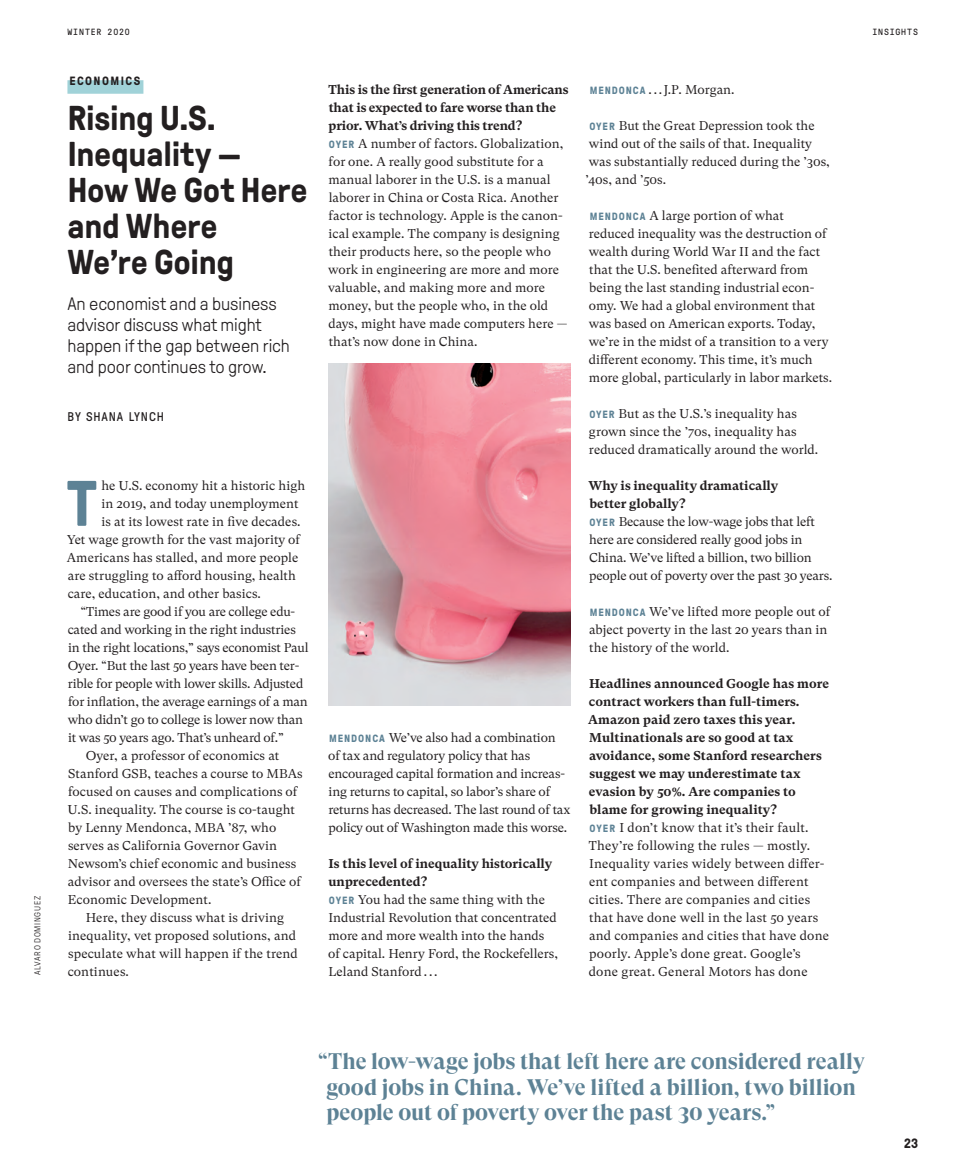
<style>
.page{position:relative;width:972px;height:1175px;background:#fff}
.page>*{position:absolute;margin:0;border:0;box-sizing:border-box;transform-origin:0 0}
.t1{font:700 64.2px "GT Pressura Pro";color:#5d8295}
.t2{font:700 34.5px/36px "GT Pressura Pro";letter-spacing:-.01em;color:#231f20}
.t3{font:700 22.5px/25.5px "GT Super Display";letter-spacing:-.005em;color:#5d8295}
.t4{font:300 18px/21.1px "GT Pressura Pro";letter-spacing:-.005em;color:#231f20}
.t5{font:700 13.5px "GT Pressura Pro";color:#231f20}
.t6{font:12.75px/18px "GT Super Text";letter-spacing:.005em;color:#231f20}
.t7{font:12.75px/18px "GT Super Text";letter-spacing:-.015em;color:#231f20}
.t8{font:12.6px "GT Pressura Pro";letter-spacing:.07em;color:#231f20}
.t9{font:700 12px "GT Pressura Pro";letter-spacing:.115em;color:#231f20}
.t10{font:9px "GT Pressura Pro Mono";letter-spacing:.09em;color:#231f20}
.t11{font:300 8.7px "GT Pressura Pro";letter-spacing:.08em;color:#231f20}
.s1{font-weight:700}
.s2{font-family:"GT Pressura Pro";font-weight:700;font-size:10.5px;color:#5d8295}
</style>
<div class="page">
<div style="left:67px;top:80px;width:76px;height:14px;background:#a0d2d8"></div>
<img style="left:328px;top:364px;width:243px;height:342px">
<p class="t11" style="left:34px;top:975px;width:81px;rotate:-90deg">ALVARO DOMINGUEZ</p>
<p class="t10" style="left:67px;top:29px;width:64px">WINTER 2020</p>
<p class="t10" style="left:872px;top:29px;width:47px">INSIGHTS</p>
<p class="t9" style="left:69px;top:76px;width:72px">ECONOMICS</p>
<p class="t2" style="left:67px;top:103px;width:242px">Rising U.S.<br>Inequality —<br>How We Got Here and Where<br>We’re Going</p>
<p class="t4" style="left:67px;top:294px;width:224px">An economist and a business advisor discuss what might happen if the gap between rich and poor continues to grow.</p>
<p class="t8" style="left:67px;top:412px;width:98px">BY SHANA LYNCH</p>
<p class="t1" style="left:67px;top:480px;width:32px">T</p>
<p class="t6" style="left:101px;top:477px;width:205px">he U.S. economy hit a historic high</p>
<p class="t6" style="left:101px;top:495px;width:199px">in 2019, and today unemployment</p>
<p class="t6" style="left:101px;top:513px;width:201px">is at its lowest rate in five decades.</p>
<p class="t6" style="left:67px;top:531px;width:235px">Yet wage growth for the vast majority of</p>
<p class="t6" style="left:67px;top:549px;width:233px">Americans has stalled, and more people</p>
<p class="t6" style="left:68px;top:567px;width:230px">are struggling to afford housing, health</p>
<p class="t6" style="left:68px;top:585px;width:195px">care, education, and other basics.</p>
<p class="t7" style="left:81px;top:603px;width:216px">“Times are good if you are college edu-</p>
<p class="t7" style="left:68px;top:621px;width:230px">cated and working in the right industries</p>
<p class="t7" style="left:68px;top:639px;width:242px">in the right locations,” says economist Paul</p>
<p class="t7" style="left:68px;top:657px;width:233px">Oyer. “But the last 50 years have been ter-</p>
<p class="t7" style="left:68px;top:675px;width:237px">rible for people with lower skills. Adjusted</p>
<p class="t7" style="left:68px;top:693px;width:241px">for inflation, the average earnings of a man</p>
<p class="t7" style="left:68px;top:711px;width:237px">who didn’t go to college is lower now than</p>
<p class="t7" style="left:68px;top:729px;width:217px">it was 50 years ago. That’s unheard of.”</p>
<p class="t6" style="left:86px;top:747px;width:195px">Oyer, a professor of economics at</p>
<p class="t6" style="left:68px;top:765px;width:236px">Stanford GSB, teaches a course to MBAs</p>
<p class="t6" style="left:68px;top:783px;width:231px">focused on causes and complications of</p>
<p class="t6" style="left:68px;top:801px;width:229px">U.S. inequality. The course is co-taught</p>
<p class="t6" style="left:68px;top:819px;width:210px">by Lenny Mendonca, MBA ’87, who</p>
<p class="t6" style="left:68px;top:837px;width:211px">serves as California Governor Gavin</p>
<p class="t6" style="left:68px;top:855px;width:230px">Newsom’s chief economic and business</p>
<p class="t6" style="left:68px;top:873px;width:235px">advisor and oversees the state’s Office of</p>
<p class="t6" style="left:68px;top:891px;width:145px">Economic Development.</p>
<p class="t6" style="left:86px;top:909px;width:200px">Here, they discuss what is driving</p>
<p class="t6" style="left:68px;top:927px;width:230px">inequality, vet proposed solutions, and</p>
<p class="t6" style="left:68px;top:945px;width:231px">speculate what will happen if the trend</p>
<p class="t6" style="left:68px;top:963px;width:63px">continues.</p>
<p class="t6" style="left:328px;top:81px;width:242px"><span class="s1">This is the first generation of Americans that is expected to fare worse than the prior. What’s driving this trend?<br></span><span class="s2">OYER</span> A number of factors. Globalization, for one. A really good substitute for a manual laborer in the U.S. is a manual laborer in China or Costa Rica. Another factor is technology. Apple is the canon&shy;ical example. The company is designing their products here, so the people who work in engineering are more and more valuable, and making more and more money, but the people who, in the old days, might have made computers here — that’s now done in China.</p>
<p class="t7" style="left:328px;top:729px;width:244px"><span class="s2">MENDONCA</span> We’ve also had a combination<br>of tax and regulatory policy that has encouraged capital formation and increas&shy;ing returns to capital, so labor’s share of returns has decreased. The last round of tax policy out of Washington made this worse.</p>
<p class="t6" style="left:328px;top:855px;width:231px"><span class="s1">Is this level of inequality historically unprecedented?<br></span><span class="s2">OYER</span> You had the same thing with the Industrial Revolution that concentrated more and more wealth into the hands of capital. Henry Ford, the Rockefellers, Leland Stanford . . .</p>
<p class="t6" style="left:590px;top:81px;width:146px"><span class="s2">MENDONCA</span> . . . J.P. Morgan.</p>
<p class="t6" style="left:585px;top:117px;width:246px;text-indent:4px"><span class="s2">OYER</span> But the Great Depression took the wind out of the sails of that. Inequality was substantially reduced during the ’30s, ’40s, and ’50s.</p>
<p class="t6" style="left:589px;top:207px;width:245px"><span class="s2">MENDONCA</span> A large portion of what<br>reduced inequality was the destruction of wealth during World War II and the fact that the U.S. benefited afterward from being the last standing industrial econ&shy;omy. We had a global environment that was based on American exports. Today, we’re in the midst of a transition to a very different economy. This time, it’s much more global, particularly in labor markets.</p>
<p class="t6" style="left:589px;top:405px;width:231px"><span class="s2">OYER</span> But as the U.S.’s inequality has grown since the ’70s, inequality has reduced dramatically around the world.</p>
<p class="t7" style="left:588px;top:477px;width:245px"><span class="s1">Why is inequality dramatically<br>better globally?<br></span><span class="s2">OYER</span> Because the low-wage jobs that left here are considered really good jobs in China. We’ve lifted a billion, two billion people out of poverty over the past 30 years.</p>
<p class="t6" style="left:589px;top:603px;width:243px"><span class="s2">MENDONCA</span> We’ve lifted more people out of abject poverty in the last 20 years than in the history of the world.</p>
<p class="t6" style="left:588px;top:675px;width:243px"><span class="s1">Headlines announced Google has more contract workers than full-timers.<br>Amazon paid zero taxes this year.<br>Multinationals are so good at tax avoidance, some Stanford researchers suggest we may underestimate tax evasion by 50%. Are companies to blame for growing inequality?<br></span><span class="s2">OYER</span> I don’t know that it’s their fault.<br>They’re following the rules — mostly.<br>Inequality varies widely between differ&shy;ent companies and between different cities. There are companies and cities that have done well in the last 50 years and companies and cities that have done poorly. Apple’s done great. Google’s</p>
<p class="t6" style="left:589px;top:963px;width:220px">done great. General Motors has done</p>
<p class="t3" style="left:326px;top:1050px;width:540px;text-indent:-8px">“The low-wage jobs that left here are considered really good jobs in China. We’ve lifted a billion, two billion people out of poverty over the past 30 years.”</p>
<p class="t5" style="left:904px;top:1138px;width:15px">23</p>
</div>
